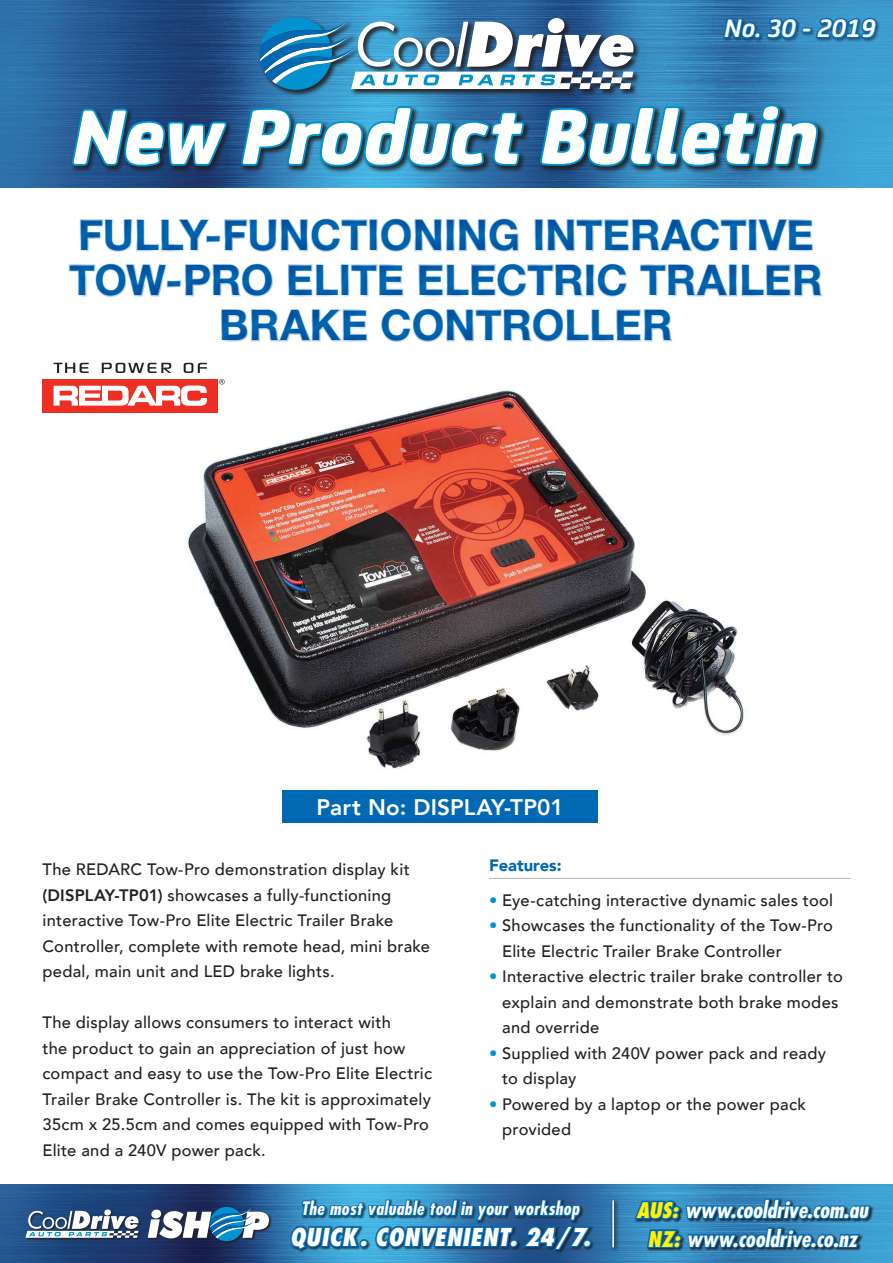
<style>
.page{position:relative;width:893px;height:1263px;background:#fff}
.page>*{position:absolute;margin:0;border:0;box-sizing:border-box;transform-origin:0 0}
.t1{font:italic 800 82.5px "FS Joey";color:#fff}
.t2{font:700 42px/45px "Helvetica Neue";letter-spacing:.005em;color:#0168b3;text-align:center}
.t3{font:italic 700 27px "FS Joey";color:#fff}
.t4{font:italic 800 condensed 24px "Futura Std";letter-spacing:.01em;color:#fff}
.t5{font:italic 700 condensed 22.5px/28.5px "Futura Std";letter-spacing:-.005em;color:#fff;text-align:center}
.t6{font:800 22.5px "Avenir";letter-spacing:.01em;color:#fff}
.t7{font:italic 700 condensed 18px "Futura Std";letter-spacing:.02em;color:#fff}
.t8{font:500 16.5px/25.5px "Avenir";letter-spacing:.015em;color:#231f20}
.Table_Part_Number{font:900 16.5px "Avenir";color:#0168b3}
.s1{font-weight:800}
.s2{color:#0093d0}
.s3{font-weight:800;font-size:21px;color:#fff101}
</style>
<div class="page">
<img style="left:0;top:1185px;width:893px;height:78px">
<svg style="left:288px;top:1184px;width:306px;height:79px;background:#2474aa"></svg>
<div style="left:583px;top:1239px;width:9px;height:8px;border:3px solid #0168b3;border-radius:50%"></div>
<svg style="left:632px;top:1184px;width:240px;height:79px;background:#277bb1"></svg>
<div style="left:609px;top:1197px;width:11px;height:56px;background:#231f20;opacity:.9"></div>
<hr style="left:612px;top:1200px;width:2px;height:47px;background:#fff">
<img style="left:0;top:0;width:893px;height:187px">
<div style="left:258px;top:16px;width:383px;height:82px;background:#231f20;opacity:.9"></div>
<svg style="left:260px;top:15px;width:373px;height:76px"></svg>
<div style="left:723px;top:18px;width:157px;height:25px;background:#231f20;opacity:.5"></div>
<svg style="left:722px;top:17px;width:156px;height:24px;background:#1970ad"></svg>
<div style="left:70px;top:103px;width:756px;height:71px;background:#231f20;opacity:.9"></div>
<svg style="left:70px;top:106px;width:159px;height:62px;background:#174f76"></svg>
<svg style="left:239px;top:104px;width:287px;height:65px;background:#21678c"></svg>
<svg style="left:538px;top:103px;width:282px;height:65px;background:#1d5f84"></svg>
<div style="left:25px;top:1206px;width:247px;height:38px;background:#231f20;opacity:.9"></div>
<svg style="left:148px;top:1206px;width:121px;height:36px"></svg>
<svg style="left:26px;top:1209px;width:113px;height:29px"></svg>
<img style="left:156px;top:384px;width:588px;height:385px">
<div style="left:54px;top:200px;width:783px;height:161px;background:#0168b3;opacity:.5"></div>
<svg style="left:54px;top:363px;width:35px;height:10px"></svg>
<svg style="left:102px;top:363px;width:69px;height:10px"></svg>
<svg style="left:184px;top:363px;width:23px;height:10px"></svg>
<svg style="left:219px;top:379px;width:6px;height:5px"></svg>
<div style="left:43px;top:379px;width:175px;height:33px;background:#ee2e22"></div>
<svg style="left:54px;top:385px;width:153px;height:21px"></svg>
<hr style="left:489px;top:878px;width:361px;height:1px;background:#bcbdc0">
<div style="left:282px;top:790px;width:316px;height:33px;background:#0168b3"></div>
<h3 class="t3" style="left:725px;top:8px;width:153px">No. 30 - 2019</h3>
<h1 class="t1" style="left:73px;top:70px;width:748px">New Product Bulletin</h1>
<h2 class="t2" style="left:69px;top:214px;width:755px">FULLY-FUNCTIONING INTERACTIVE<br>TOW-PRO ELITE ELECTRIC TRAILER<br>BRAKE CONTROLLER</h2>
<p class="t6" style="left:316px;top:789px;width:249px">Part No: DISPLAY-TP01</p>
<p class="t8" style="left:43px;top:856px;width:369px">The REDARC Tow-Pro demonstration display kit</p>
<p class="Table_Part_Number" style="left:489px;top:851px;width:74px">Features:</p>
<p class="t8" style="left:43px;top:881px;width:389px"><span class="s1">(DISPLAY-TP01)</span> showcases a fully-functioning interactive Tow-Pro Elite Electric Trailer Brake Controller, complete with remote head, mini brake pedal, main unit and LED brake lights.</p>
<p class="t8" style="left:43px;top:1009px;width:391px">The display allows consumers to interact with<br>the product to gain an appreciation of just how compact and easy to use the Tow-Pro Elite Electric Trailer Brake Controller is. The kit is approximately 35cm x 25.5cm and comes equipped with Tow-Pro Elite and a 240V power pack.</p>
<p class="t8" style="left:489px;top:886px;width:345px"><span class="s2">•</span> Eye-catching interactive dynamic sales tool</p>
<p class="t8" style="left:502px;top:912px;width:332px;text-indent:-13px"><span class="s2">•</span> Showcases the functionality of the Tow-Pro<br>Elite Electric Trailer Brake Controller</p>
<p class="t8" style="left:502px;top:963px;width:342px;text-indent:-13px"><span class="s2">•</span> Interactive electric trailer brake controller to explain and demonstrate both brake modes and override</p>
<p class="t8" style="left:502px;top:1039px;width:325px;text-indent:-13px"><span class="s2">•</span> Supplied with 240V power pack and ready to display</p>
<p class="t8" style="left:502px;top:1090px;width:305px;text-indent:-13px"><span class="s2">•</span> Powered by a laptop or the power pack provided</p>
<p class="t7" style="left:301px;top:1197px;width:280px">The most valuable tool in your workshop</p>
<h3 class="t4" style="left:290px;top:1222px;width:302px">QUICK. CONVENIENT. 24/7.</h3>
<h3 class="t5" style="left:636px;top:1196px;width:233px"><span class="s3">AUS:</span> www.cooldrive.com.au<br><span class="s3">NZ:</span> www.cooldrive.co.nz</h3>
</div>
